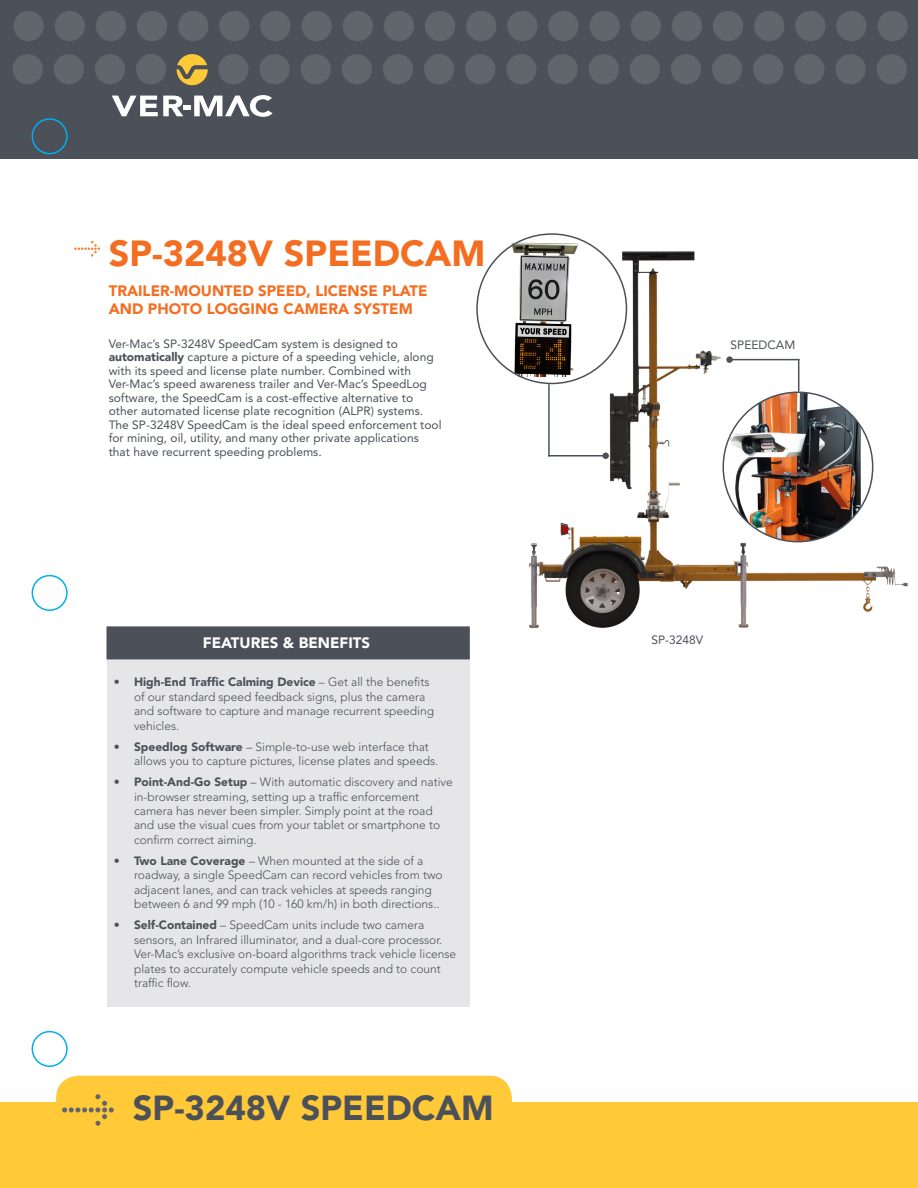
<style>
.page{position:relative;width:918px;height:1188px;background:#fff}
.page>*{position:absolute;margin:0;border:0;box-sizing:border-box;transform-origin:0 0}
.SKU{font:900 36px "Avenir LT Std";color:#f36e21}
.SKU_RECTO_BAS{font:900 34.5px "Avenir LT Std";color:#4c5159}
.SKU-2{font:900 15px/18px "Avenir LT Std";color:#f36e21}
.DESCRIPTION_-_PETIT{font:900 15px "Avenir LT Std";color:#fff}
.t1{font:300 12px/14.4px "Avenir LT Std";color:#4c5159}
.DESCRIPTION_-_PETIT-2{font:12px/13.5px "Avenir LT Std";color:#4c5159}
.TITRE_ORANGE_10_PT{font:12px "Avenir LT Std";color:#4c5159}
.s1{font-weight:900}
.s2{font-weight:400}
</style>
<div class="page">
<div style="left:0;top:0;width:918px;height:159px;background:#4c5159"></div>
<div style="left:14px;top:11px;width:30px;height:30px;background:#61656c;border-radius:50%"></div>
<div style="left:13px;top:54px;width:30px;height:30px;background:#61656c;border-radius:50%"></div>
<div style="left:384px;top:11px;width:30px;height:30px;background:#61656c;border-radius:50%"></div>
<div style="left:383px;top:54px;width:30px;height:30px;background:#61656c;border-radius:50%"></div>
<div style="left:178px;top:11px;width:30px;height:30px;background:#61656c;border-radius:50%"></div>
<div style="left:548px;top:11px;width:31px;height:30px;background:#61656c;border-radius:50%"></div>
<div style="left:547px;top:54px;width:31px;height:30px;background:#61656c;border-radius:50%"></div>
<div style="left:96px;top:11px;width:30px;height:30px;background:#61656c;border-radius:50%"></div>
<div style="left:95px;top:54px;width:30px;height:30px;background:#61656c;border-radius:50%"></div>
<div style="left:466px;top:11px;width:30px;height:30px;background:#61656c;border-radius:50%"></div>
<div style="left:465px;top:54px;width:30px;height:30px;background:#61656c;border-radius:50%"></div>
<div style="left:260px;top:11px;width:31px;height:30px;background:#61656c;border-radius:50%"></div>
<div style="left:259px;top:54px;width:31px;height:30px;background:#61656c;border-radius:50%"></div>
<div style="left:631px;top:11px;width:30px;height:30px;background:#61656c;border-radius:50%"></div>
<div style="left:630px;top:54px;width:30px;height:30px;background:#61656c;border-radius:50%"></div>
<div style="left:795px;top:11px;width:30px;height:30px;background:#61656c;border-radius:50%"></div>
<div style="left:794px;top:54px;width:31px;height:30px;background:#61656c;border-radius:50%"></div>
<div style="left:55px;top:11px;width:30px;height:30px;background:#61656c;border-radius:50%"></div>
<div style="left:54px;top:54px;width:30px;height:30px;background:#61656c;border-radius:50%"></div>
<div style="left:425px;top:11px;width:30px;height:30px;background:#61656c;border-radius:50%"></div>
<div style="left:424px;top:54px;width:30px;height:30px;background:#61656c;border-radius:50%"></div>
<div style="left:137px;top:11px;width:30px;height:30px;background:#61656c;border-radius:50%"></div>
<div style="left:136px;top:54px;width:30px;height:30px;background:#61656c;border-radius:50%"></div>
<div style="left:507px;top:11px;width:30px;height:30px;background:#61656c;border-radius:50%"></div>
<div style="left:506px;top:54px;width:31px;height:30px;background:#61656c;border-radius:50%"></div>
<div style="left:343px;top:11px;width:30px;height:30px;background:#61656c;border-radius:50%"></div>
<div style="left:342px;top:54px;width:30px;height:30px;background:#61656c;border-radius:50%"></div>
<div style="left:713px;top:11px;width:30px;height:30px;background:#61656c;border-radius:50%"></div>
<div style="left:712px;top:54px;width:30px;height:30px;background:#61656c;border-radius:50%"></div>
<div style="left:878px;top:11px;width:30px;height:30px;background:#61656c;border-radius:50%"></div>
<div style="left:877px;top:54px;width:30px;height:30px;background:#61656c;border-radius:50%"></div>
<div style="left:219px;top:11px;width:30px;height:30px;background:#61656c;border-radius:50%"></div>
<div style="left:218px;top:54px;width:31px;height:30px;background:#61656c;border-radius:50%"></div>
<div style="left:589px;top:11px;width:31px;height:30px;background:#61656c;border-radius:50%"></div>
<div style="left:589px;top:54px;width:30px;height:30px;background:#61656c;border-radius:50%"></div>
<div style="left:754px;top:11px;width:30px;height:30px;background:#61656c;border-radius:50%"></div>
<div style="left:753px;top:54px;width:30px;height:30px;background:#61656c;border-radius:50%"></div>
<div style="left:302px;top:11px;width:30px;height:30px;background:#61656c;border-radius:50%"></div>
<div style="left:301px;top:54px;width:30px;height:30px;background:#61656c;border-radius:50%"></div>
<div style="left:672px;top:11px;width:30px;height:30px;background:#61656c;border-radius:50%"></div>
<div style="left:671px;top:54px;width:30px;height:30px;background:#61656c;border-radius:50%"></div>
<div style="left:836px;top:11px;width:31px;height:30px;background:#61656c;border-radius:50%"></div>
<div style="left:835px;top:54px;width:31px;height:30px;background:#61656c;border-radius:50%"></div>
<svg style="left:112px;top:95px;width:161px;height:22px"></svg>
<svg style="left:177px;top:54px;width:31px;height:31px"></svg>
<div style="left:0;top:1102px;width:918px;height:86px;background:#ffc938"></div>
<svg style="left:74px;top:241px;width:26px;height:16px"></svg>
<div style="left:107px;top:627px;width:363px;height:380px;background:#e6e6e8"></div>
<div style="left:106px;top:626px;width:364px;height:33px;background:#4c5159;border:2px solid #4c5159"></div>
<img style="left:507px;top:247px;width:402px;height:382px">
<img style="left:508px;top:233px;width:92px;height:144px">
<div style="left:602px;top:453px;width:7px;height:6px;background:#4c5159;border-radius:50%"></div>
<hr style="left:549px;top:455px;width:55px;height:2px;background:#4c5159">
<hr style="left:548px;top:385px;width:2px;height:71px;background:#4c5159">
<div style="left:726px;top:356px;width:7px;height:7px;background:#4c5159;border-radius:50%"></div>
<hr style="left:733px;top:359px;width:66px;height:1px;background:#4c5159">
<img style="left:724px;top:392px;width:137px;height:150px">
<hr style="left:798px;top:360px;width:1px;height:31px;background:#4c5159">
<div style="left:32px;top:575px;width:36px;height:36px;border:2px solid #00aeef;border-radius:50%"></div>
<div style="left:32px;top:1031px;width:36px;height:36px;border:2px solid #00aeef;border-radius:50%"></div>
<div style="left:32px;top:118px;width:36px;height:36px;border:2px solid #00aeef;border-radius:50%"></div>
<div style="left:56px;top:1076px;width:456px;height:50px;background:#ffc938"></div>
<p class="SKU" style="left:109px;top:231px;width:378px">SP-3248V SPEEDCAM</p>
<p class="SKU-2" style="left:109px;top:281px;width:320px">TRAILER-MOUNTED SPEED, LICENSE PLATE<br>AND PHOTO LOGGING CAMERA SYSTEM</p>
<p class="DESCRIPTION_-_PETIT-2" style="left:109px;top:337px;width:334px">Ver-Mac’s SP-3248V SpeedCam system is designed to <span class="s1">automatically</span> capture a picture of a speeding vehicle, along with its speed and license plate number. Combined with Ver-Mac’s speed awareness trailer and Ver-Mac’s SpeedLog software, the SpeedCam is a cost-effective alternative to other automated license plate recognition (ALPR) systems.<br>The SP-3248V SpeedCam is the ideal speed enforcement tool for mining, oil, utility, and many other private applications that have recurrent speeding problems.</p>
<p class="DESCRIPTION_-_PETIT" style="left:203px;top:633px;width:169px">FEATURES &amp; BENEFITS</p>
<p class="t1" style="left:134px;top:675px;width:302px;text-indent:-20px"><span class="s2">•</span> <span class="s1">High-End Traffic Calming Device</span> – Get all the benefits of our standard speed feedback signs, plus the camera and software to capture and manage recurrent speeding vehicles.</p>
<p class="t1" style="left:134px;top:739px;width:306px;text-indent:-20px"><span class="s2">•</span> <span class="s1">Speedlog Software</span> – Simple-to-use web interface that allows you to capture pictures, license plates and speeds.</p>
<p class="t1" style="left:134px;top:775px;width:320px;text-indent:-20px"><span class="s2">•</span> <span class="s1">Point-And-Go Setup</span> – With automatic discovery and native in-browser streaming, setting up a traffic enforcement camera has never been simpler. Simply point at the road and use the visual cues from your tablet or smartphone to confirm correct aiming.</p>
<p class="t1" style="left:134px;top:854px;width:310px;text-indent:-20px"><span class="s2">•</span> <span class="s1">Two Lane Coverage</span> – When mounted at the side of a roadway, a single SpeedCam can record vehicles from two adjacent lanes, and can track vehicles at speeds ranging between 6 and 99 mph (10 - 160 km/h) in both directions..</p>
<p class="t1" style="left:134px;top:918px;width:324px;text-indent:-20px"><span class="s2">•</span> <span class="s1">Self-Contained</span> – SpeedCam units include two camera sensors, an Infrared illuminator, and a dual-core processor.<br>Ver-Mac’s exclusive on-board algorithms track vehicle license plates to accurately compute vehicle speeds and to count traffic flow.</p>
<p class="SKU_RECTO_BAS" style="left:133px;top:1087px;width:362px">SP-3248V SPEEDCAM</p>
<p class="TITRE_ORANGE_10_PT" style="left:731px;top:338px;width:66px">SPEEDCAM</p>
<p class="TITRE_ORANGE_10_PT" style="left:651px;top:633px;width:53px">SP-3248V</p>
</div>
